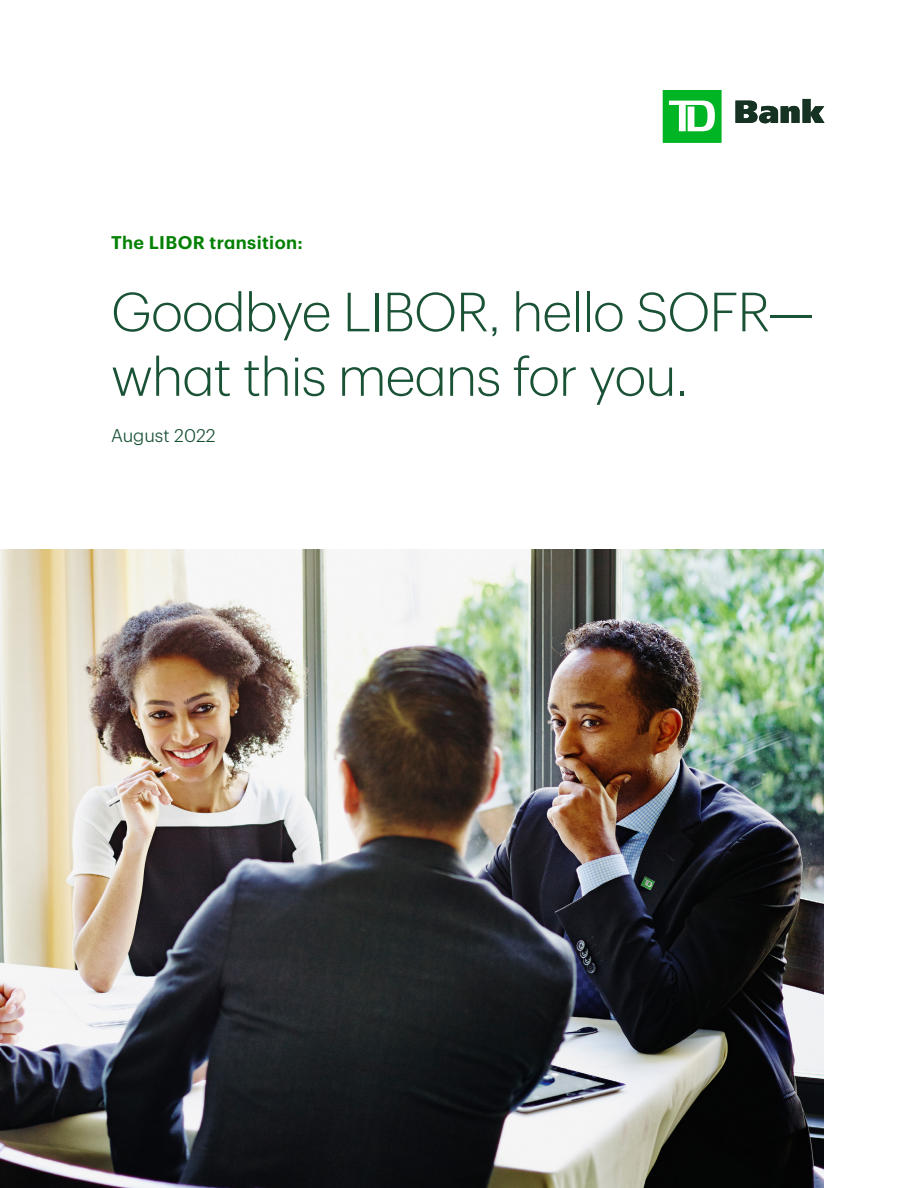
<style>
.page{position:relative;width:918px;height:1188px;background:#fff}
.page>*{position:absolute;margin:0;border:0;box-sizing:border-box;transform-origin:0 0}
.t1{font:300 54px/64.5px "TD Graphik";letter-spacing:-.02em;color:#1a5236}
.t2{font:600 18px "TD Graphik";letter-spacing:.02em;color:#038103}
.t3{font:300 18px "TD Graphik";color:#1a5236}
</style>
<div class="page">
<img style="left:0;top:549px;width:824px;height:639px">
<svg style="left:663px;top:90px;width:58px;height:53px"></svg>
<svg style="left:736px;top:99px;width:88px;height:24px"></svg>
<p class="t2" style="left:111px;top:229px;width:193px">The LIBOR transition:</p>
<h1 class="t1" style="left:111px;top:275px;width:705px">Goodbye LIBOR, hello SOFR— what this means for you.</h1>
<p class="t3" style="left:111px;top:422px;width:106px">August 2022</p>
</div>
